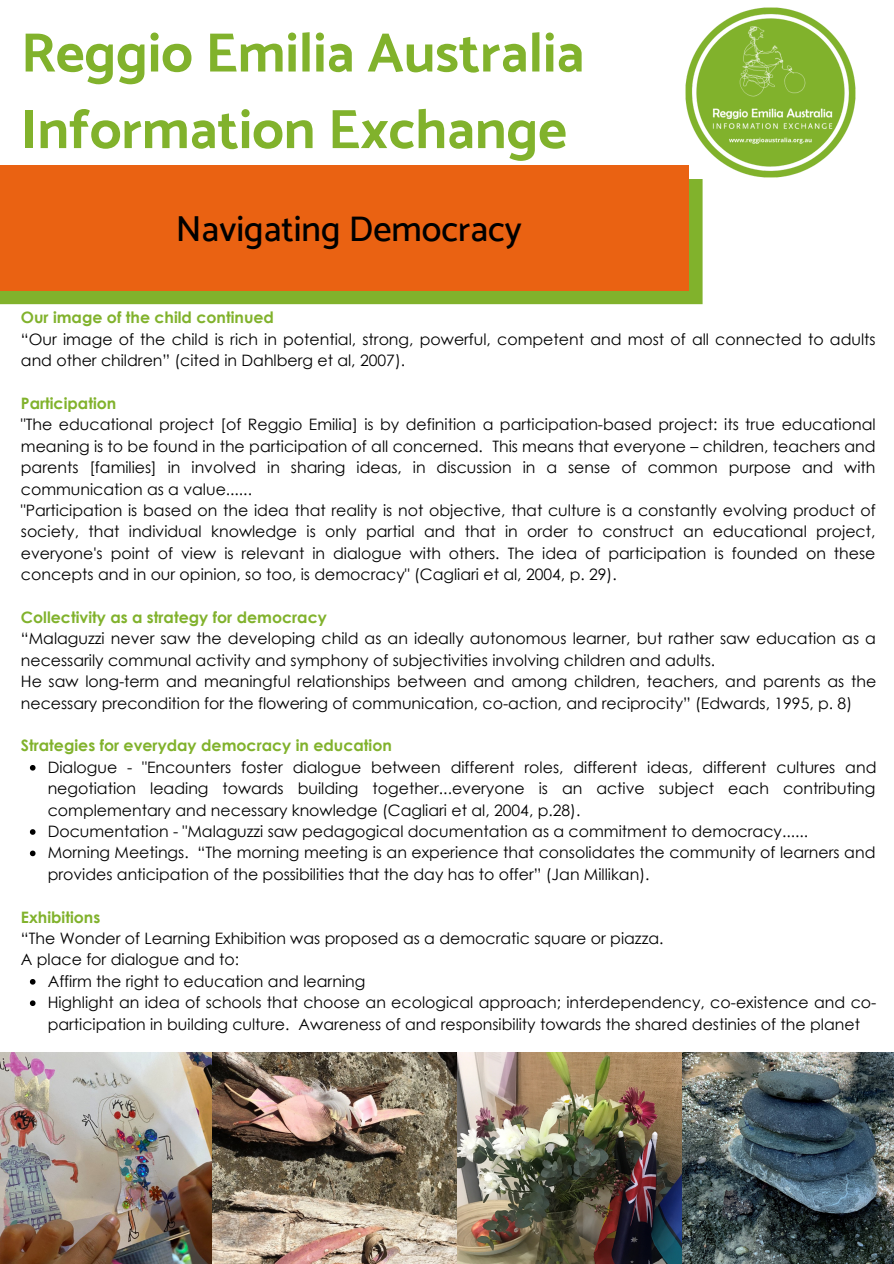
<style>
.page{position:relative;width:894px;height:1264px;background:#fff}
.page>*{position:absolute;margin:0;border:0;box-sizing:border-box;transform-origin:0 0}
.t1{font:700 55.65px/76.5px "Catamaran";color:#81b22c}
.t2{font:500 36px "Catamaran";color:#000}
.t3{font:15.75px/21.5px "Century Gothic";color:#000}
.t4{font:700 15.75px "Century Gothic";color:#81b22c}
</style>
<div class="page">
<img style="left:685px;top:7px;width:171px;height:178px">
<img style="left:0;top:1052px;width:682px;height:211px">
<img style="left:682px;top:1052px;width:211px;height:211px">
<svg style="left:0;top:179px;width:702px;height:125px;background:#89ab29"></svg>
<div style="left:0;top:165px;width:688px;height:125px;background:#ea6212"></div>
<svg style="left:30px;top:765px;width:6px;height:5px"></svg>
<svg style="left:30px;top:829px;width:6px;height:5px"></svg>
<svg style="left:30px;top:850px;width:6px;height:6px"></svg>
<svg style="left:30px;top:979px;width:6px;height:5px"></svg>
<svg style="left:30px;top:1000px;width:6px;height:6px"></svg>
<p class="t1" style="left:21px;top:14px;width:565px">Reggio Emilia Australia<br>Information Exchange</p>
<p class="t2" style="left:176px;top:208px;width:347px">Navigating Democracy</p>
<p class="t4" style="left:21px;top:307px;width:254px">Our image of the child continued</p>
<p class="t3" style="left:21px;top:328px;width:856px">“Our image of the child is rich in potential, strong, powerful, competent and most of all connected to adults and other children” (cited in Dahlberg et al, 2007).</p>
<p class="t4" style="left:21px;top:393px;width:97px">Participation</p>
<p class="t3" style="left:21px;top:413px;width:856px;text-align:justify">"The educational project [of Reggio Emilia] is by definition a participation-based project: its true educational meaning is to be found in the participation of all concerned. This means that everyone – children, teachers and parents [families] in involved in sharing ideas, in discussion in a sense of common purpose and with communication as a value......</p>
<p class="t3" style="left:21px;top:499px;width:856px;text-align:justify">"Participation is based on the idea that reality is not objective, that culture is a constantly evolving product of society, that individual knowledge is only partial and that in order to construct an educational project, everyone's point of view is relevant in dialogue with others. The idea of participation is founded on these concepts and in our opinion, so too, is democracy" (Cagliari et al, 2004, p. 29).</p>
<p class="t4" style="left:21px;top:607px;width:307px">Collectivity as a strategy for democracy</p>
<p class="t3" style="left:21px;top:627px;width:856px">“Malaguzzi never saw the developing child as an ideally autonomous learner, but rather saw education as a necessarily communal activity and symphony of subjectivities involving children and adults.</p>
<p class="t3" style="left:21px;top:670px;width:856px">He saw long-term and meaningful relationships between and among children, teachers, and parents as the necessary precondition for the flowering of communication, co-action, and reciprocity” (Edwards, 1995, p. 8)</p>
<p class="t4" style="left:21px;top:735px;width:372px">Strategies for everyday democracy in education</p>
<p class="t3" style="left:48px;top:756px;width:830px;text-align:justify">Dialogue - "Encounters foster dialogue between different roles, different ideas, different cultures and negotiation leading towards building together...everyone is an active subject each contributing complementary and necessary knowledge (Cagliari et al, 2004, p.28).</p>
<p class="t3" style="left:48px;top:820px;width:761px">Documentation - "Malaguzzi saw pedagogical documentation as a commitment to democracy......</p>
<p class="t3" style="left:48px;top:841px;width:829px">Morning Meetings. “The morning meeting is an experience that consolidates the community of learners and provides anticipation of the possibilities that the day has to offer” (Jan Millikan).</p>
<p class="t4" style="left:21px;top:906px;width:81px">Exhibitions</p>
<p class="t3" style="left:21px;top:927px;width:644px">“The Wonder of Learning Exhibition was proposed as a democratic square or piazza.</p>
<p class="t3" style="left:21px;top:948px;width:220px">A place for dialogue and to:</p>
<p class="t3" style="left:48px;top:969px;width:319px">Affirm the right to education and learning</p>
<p class="t3" style="left:48px;top:991px;width:830px">Highlight an idea of schools that choose an ecological approach; interdependency, co-existence and co&shy;participation in building culture. Awareness of and responsibility towards the shared destinies of the planet</p>
</div>
